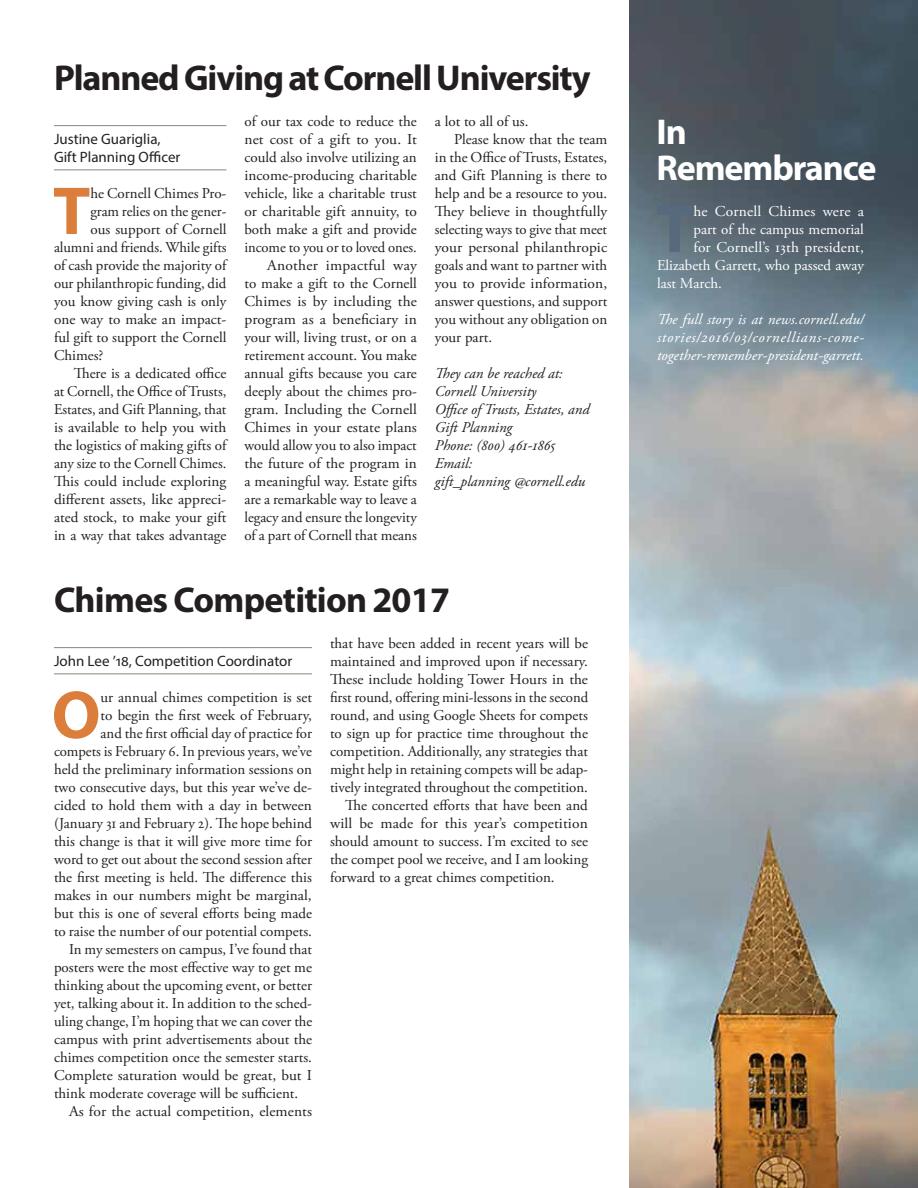
<style>
.page{position:relative;width:918px;height:1188px;background:#fff}
.page>*{position:absolute;margin:0;border:0;box-sizing:border-box;transform-origin:0 0}
.t1{font:700 68.4px "Myriad Pro";color:#db7e3b}
.t2{font:700 36px "Myriad Pro";letter-spacing:-.03em;color:#231f20}
.t3{font:700 36px/36px "Myriad Pro";letter-spacing:-.03em;color:#fff}
.t4{font:15px/18px "Adobe Garamond Pro";color:#231f20;text-align:right}
.t5{font:italic 15px/18px "Adobe Garamond Pro";color:#231f20}
.t6{font:15px "Adobe Garamond Pro";color:#fff}
.t7{font:italic 15px/18px "Adobe Garamond Pro";letter-spacing:.005em;color:#fff;text-align:justify}
.t8{font:15px/18px "Myriad Pro";color:#231f20}
</style>
<div class="page">
<img style="left:629px;top:0;width:289px;height:1188px">
<hr style="left:54px;top:125px;width:172px;height:1px;background:#8e857a">
<hr style="left:54px;top:170px;width:172px;height:1px;background:#8e857a">
<hr style="left:54px;top:647px;width:258px;height:1px;background:#8e857a">
<hr style="left:54px;top:674px;width:258px;height:1px;background:#8e857a">
<h2 class="t2" style="left:54px;top:54px;width:538px">Planned Giving at Cornell University</h2>
<p class="t8" style="left:54px;top:130px;width:128px">Justine Guariglia,<br>Gift Planning Officer</p>
<h1 class="t1" style="left:53px;top:166px;width:39px">T</h1>
<p class="t4" style="left:90px;top:185px;width:137px">he Cornell Chimes Pro-</p>
<p class="t4" style="left:90px;top:203px;width:137px">gram relies on the gener-</p>
<p class="t4" style="left:90px;top:221px;width:138px">ous support of Cornell</p>
<p class="t4" style="left:54px;top:239px;width:174px">alumni and friends. While gifts</p>
<p class="t4" style="left:54px;top:257px;width:174px">of cash provide the majority of</p>
<p class="t4" style="left:54px;top:275px;width:174px">our philanthropic funding, did</p>
<p class="t4" style="left:54px;top:293px;width:174px">you know giving cash is only</p>
<p class="t4" style="left:54px;top:311px;width:174px">one way to make an impact-</p>
<p class="t4" style="left:54px;top:329px;width:174px">ful gift to support the Cornell</p>
<p class="t4" style="left:54px;top:347px;width:51px">Chimes?</p>
<p class="t4" style="left:74px;top:365px;width:154px">There is a dedicated office</p>
<p class="t4" style="left:54px;top:383px;width:174px">at Cornell, the Office of Trusts,</p>
<p class="t4" style="left:54px;top:401px;width:174px">Estates, and Gift Planning, that</p>
<p class="t4" style="left:54px;top:419px;width:174px">is available to help you with</p>
<p class="t4" style="left:54px;top:437px;width:174px">the logistics of making gifts of</p>
<p class="t4" style="left:54px;top:455px;width:174px">any size to the Cornell Chimes.</p>
<p class="t4" style="left:54px;top:473px;width:174px">This could include exploring</p>
<p class="t4" style="left:54px;top:491px;width:174px">different assets, like appreci-</p>
<p class="t4" style="left:54px;top:509px;width:174px">ated stock, to make your gift</p>
<p class="t4" style="left:54px;top:527px;width:174px">in a way that takes advantage</p>
<p class="t4" style="left:244px;top:113px;width:174px">of our tax code to reduce the net cost of a gift to you. It could also involve utilizing an income-producing charitable vehicle, like a charitable trust or charitable gift annuity, to both make a gift and provide income to you or to loved ones.<br>Another impactful way<br>to make a gift to the Cornell<br>Chimes is by including the program as a beneficiary in your will, living trust, or on a retirement account. You make annual gifts because you care deeply about the chimes pro&shy;gram. Including the Cornell<br>Chimes in your estate plans would allow you to also impact the future of the program in a meaningful way. Estate gifts are a remarkable way to leave a legacy and ensure the longevity of a part of Cornell that means</p>
<p class="t4" style="left:435px;top:113px;width:95px">a lot to all of us.</p>
<p class="t4" style="left:454px;top:131px;width:155px">Please know that the team</p>
<p class="t4" style="left:435px;top:149px;width:174px">in the Office of Trusts, Estates,</p>
<p class="t4" style="left:435px;top:167px;width:174px">and Gift Planning is there to</p>
<p class="t4" style="left:435px;top:185px;width:174px">help and be a resource to you.</p>
<p class="t4" style="left:435px;top:203px;width:174px">They believe in thoughtfully</p>
<p class="t4" style="left:435px;top:221px;width:174px">selecting ways to give that meet</p>
<p class="t4" style="left:435px;top:239px;width:174px">your personal philanthropic</p>
<p class="t4" style="left:435px;top:257px;width:174px">goals and want to partner with</p>
<p class="t4" style="left:435px;top:275px;width:174px">you to provide information,</p>
<p class="t4" style="left:435px;top:293px;width:174px">answer questions, and support</p>
<p class="t4" style="left:435px;top:311px;width:174px">you without any obligation on</p>
<p class="t4" style="left:435px;top:329px;width:59px">your part.</p>
<p class="t5" style="left:435px;top:365px;width:156px">They can be reached at:<br>Cornell University<br>Office of Trusts, Estates, and<br>Gift Planning<br>Phone: (800) 461-1865<br>Email:<br>gift_planning @cornell.edu</p>
<h2 class="t2" style="left:54px;top:576px;width:398px">Chimes Competition 2017</h2>
<p class="t8" style="left:54px;top:652px;width:240px">John Lee ’18, Competition Coordinator</p>
<h1 class="t1" style="left:52px;top:670px;width:51px">O</h1>
<p class="t4" style="left:101px;top:689px;width:213px">ur annual chimes competition is set</p>
<p class="t4" style="left:101px;top:707px;width:213px">to begin the first week of February,</p>
<p class="t4" style="left:101px;top:725px;width:213px">and the first official day of practice for</p>
<p class="t4" style="left:54px;top:743px;width:259px">compets is February 6. In previous years, we’ve</p>
<p class="t4" style="left:54px;top:761px;width:260px">held the preliminary information sessions on</p>
<p class="t4" style="left:54px;top:779px;width:260px">two consecutive days, but this year we’ve de-</p>
<p class="t4" style="left:54px;top:797px;width:259px">cided to hold them with a day in between</p>
<p class="t4" style="left:54px;top:815px;width:260px">(January 31 and February 2). The hope behind</p>
<p class="t4" style="left:54px;top:833px;width:260px">this change is that it will give more time for</p>
<p class="t4" style="left:54px;top:851px;width:260px">word to get out about the second session after</p>
<p class="t4" style="left:54px;top:869px;width:260px">the first meeting is held. The difference this</p>
<p class="t4" style="left:54px;top:887px;width:259px">makes in our numbers might be marginal,</p>
<p class="t4" style="left:54px;top:905px;width:259px">but this is one of several efforts being made</p>
<p class="t4" style="left:54px;top:923px;width:260px">to raise the number of our potential compets.</p>
<p class="t4" style="left:69px;top:941px;width:244px">In my semesters on campus, I’ve found that</p>
<p class="t4" style="left:54px;top:959px;width:259px">posters were the most effective way to get me</p>
<p class="t4" style="left:54px;top:977px;width:260px">thinking about the upcoming event, or better</p>
<p class="t4" style="left:54px;top:995px;width:260px">yet, talking about it. In addition to the sched-</p>
<p class="t4" style="left:54px;top:1013px;width:260px">uling change, I’m hoping that we can cover the</p>
<p class="t4" style="left:54px;top:1031px;width:259px">campus with print advertisements about the</p>
<p class="t4" style="left:54px;top:1049px;width:260px">chimes competition once the semester starts.</p>
<p class="t4" style="left:54px;top:1067px;width:259px">Complete saturation would be great, but I</p>
<p class="t4" style="left:54px;top:1085px;width:246px">think moderate coverage will be sufficient.</p>
<p class="t4" style="left:69px;top:1103px;width:245px">As for the actual competition, elements</p>
<p class="t4" style="left:330px;top:635px;width:259px">that have been added in recent years will be</p>
<p class="t4" style="left:330px;top:653px;width:259px">maintained and improved upon if necessary.</p>
<p class="t4" style="left:330px;top:671px;width:260px">These include holding Tower Hours in the</p>
<p class="t4" style="left:330px;top:689px;width:260px">first round, offering mini-lessons in the second</p>
<p class="t4" style="left:330px;top:707px;width:259px">round, and using Google Sheets for compets</p>
<p class="t4" style="left:330px;top:725px;width:259px">to sign up for practice time throughout the</p>
<p class="t4" style="left:330px;top:743px;width:260px">competition. Additionally, any strategies that</p>
<p class="t4" style="left:330px;top:761px;width:260px">might help in retaining compets will be adap-</p>
<p class="t4" style="left:330px;top:779px;width:260px">tively integrated throughout the competition.</p>
<p class="t4" style="left:345px;top:797px;width:244px">The concerted efforts that have been and</p>
<p class="t4" style="left:330px;top:815px;width:259px">will be made for this year’s competition</p>
<p class="t4" style="left:330px;top:833px;width:260px">should amount to success. I’m excited to see</p>
<p class="t4" style="left:330px;top:851px;width:260px">the compet pool we receive, and I am looking</p>
<p class="t4" style="left:330px;top:869px;width:226px">forward to a great chimes competition.</p>
<h2 class="t3" style="left:657px;top:113px;width:221px">In<br>Remembrance</h2>
<p class="t6" style="left:693px;top:202px;width:172px">he Cornell Chimes were a</p>
<p class="t6" style="left:693px;top:220px;width:172px">part of the campus memorial</p>
<p class="t6" style="left:693px;top:238px;width:172px">for Cornell’s 13th president,</p>
<p class="t6" style="left:657px;top:256px;width:208px">Elizabeth Garrett, who passed away</p>
<p class="t6" style="left:657px;top:274px;width:66px">last March.</p>
<p class="t7" style="left:657px;top:311px;width:209px">The full story is at news.cornell.edu/ stories/2016/03/cornellians-come&shy;together-remember-president-garrett.</p>
</div>
